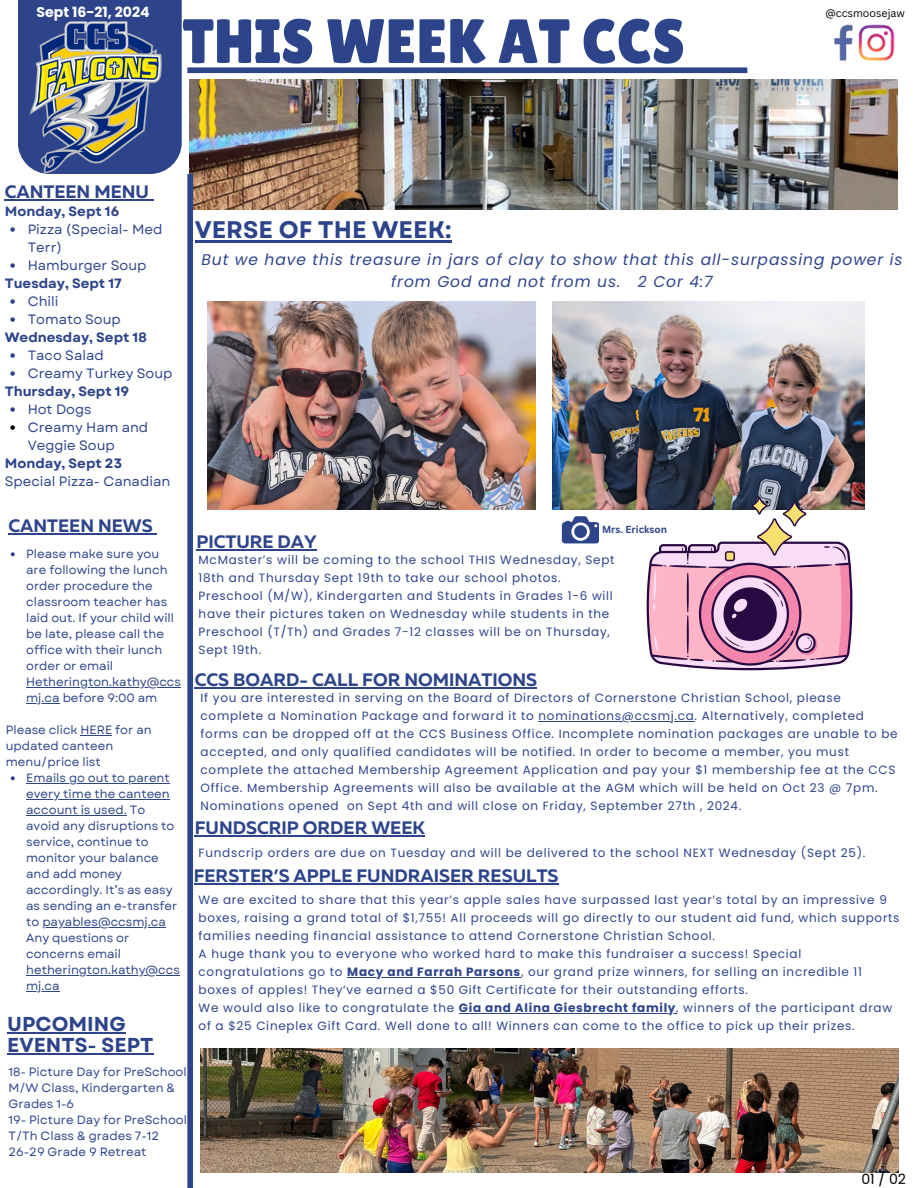
<style>
.page{position:relative;width:918px;height:1188px;background:#fff}
.page>*{position:absolute;margin:0;border:0;box-sizing:border-box;transform-origin:0 0}
.t1{font:62.55px "Lilita One";color:#2d448b}
.t2{font:700 24px "Garet";color:#2d448b}
.t3{font:700 20.1px/21.3px "Garet";color:#2d448b}
.t4{font:700 18px "Muller";color:#2d448b}
.t5{font:italic 15.45px/22.5px "Poppins";letter-spacing:.06em;color:#2d448b;text-align:center}
.t6{font:700 14.1px "Poppins";color:#fff}
.t7{font:14.1px "Poppins";color:#000}
.t8{font:13.5px/18px "Garet";color:#2d448b}
.t9{font:700 13.5px "Garet";color:#2d448b}
.t10{font:12px/18px "Poppins";letter-spacing:.06em;color:#2d448b}
.t11{font:12px/16px "Garet";color:#2d448b}
.t12{font:10.65px "Canva Sans";color:#000}
.t13{font:700 9.9px "Canva Sans";color:#2d448b}
.s1{font-weight:700}
</style>
<div class="page">
<img style="left:190px;top:79px;width:707px;height:131px">
<div style="left:18px;top:0;width:164px;height:171px;background:#2d448b"></div>
<div style="left:187px;top:67px;width:560px;height:6px;background:#2d448b"></div>
<img style="left:25px;top:20px;width:139px;height:154px">
<div style="left:187px;top:174px;width:6px;height:560px;background:#2d448b"></div>
<div style="left:187px;top:734px;width:6px;height:454px;background:#2d448b"></div>
<img style="left:834px;top:24px;width:61px;height:37px">
<img style="left:207px;top:301px;width:329px;height:208px">
<img style="left:552px;top:301px;width:313px;height:208px">
<svg style="left:646px;top:497px;width:207px;height:173px"></svg>
<svg style="left:562px;top:516px;width:37px;height:27px"></svg>
<img style="left:201px;top:1049px;width:697px;height:124px">
<hr style="left:5px;top:199px;width:144px;height:1px;background:#2d448b">
<hr style="left:195px;top:240px;width:257px;height:3px;background:#2d448b">
<hr style="left:539px;top:721px;width:156px;height:1px;background:#2d448b">
<svg style="left:10px;top:227px;width:5px;height:5px"></svg>
<svg style="left:10px;top:263px;width:5px;height:5px"></svg>
<svg style="left:10px;top:299px;width:5px;height:5px"></svg>
<svg style="left:10px;top:317px;width:5px;height:5px"></svg>
<svg style="left:10px;top:353px;width:5px;height:5px"></svg>
<svg style="left:10px;top:371px;width:5px;height:5px"></svg>
<svg style="left:10px;top:407px;width:5px;height:5px"></svg>
<svg style="left:10px;top:425px;width:5px;height:5px"></svg>
<hr style="left:8px;top:534px;width:145px;height:1px;background:#2d448b">
<svg style="left:11px;top:552px;width:4px;height:4px"></svg>
<hr style="left:26px;top:687px;width:155px;height:1px;background:#2d448b">
<hr style="left:26px;top:703px;width:34px;height:1px;background:#2d448b">
<hr style="left:81px;top:735px;width:31px;height:1px;background:#2d448b">
<svg style="left:11px;top:776px;width:4px;height:4px"></svg>
<hr style="left:26px;top:783px;width:144px;height:1px;background:#2d448b">
<hr style="left:26px;top:799px;width:144px;height:1px;background:#2d448b">
<hr style="left:26px;top:815px;width:101px;height:1px;background:#2d448b">
<hr style="left:42px;top:927px;width:124px;height:1px;background:#2d448b">
<hr style="left:26px;top:975px;width:154px;height:1px;background:#2d448b">
<hr style="left:26px;top:991px;width:34px;height:1px;background:#2d448b">
<hr style="left:7px;top:1032px;width:119px;height:1px;background:#2d448b">
<hr style="left:7px;top:1054px;width:146px;height:1px;background:#2d448b">
<hr style="left:195px;top:687px;width:342px;height:1px;background:#2d448b">
<hr style="left:195px;top:835px;width:230px;height:1px;background:#2d448b">
<hr style="left:196px;top:549px;width:121px;height:1px;background:#2d448b">
<hr style="left:194px;top:883px;width:365px;height:1px;background:#2d448b">
<hr style="left:347px;top:977px;width:174px;height:1px;background:#2d448b">
<hr style="left:459px;top:1013px;width:217px;height:1px;background:#2d448b">
<p class="t6" style="left:36px;top:2px;width:115px">Sept 16-21, 2024</p>
<p class="t12" style="left:826px;top:6px;width:81px">@ccsmoosejaw</p>
<h5 class="t1" style="left:183px;top:5px;width:504px">THIS WEEK AT CCS</h5>
<p class="t4" style="left:5px;top:184px;width:146px">CANTEEN MENU</p>
<p class="t9" style="left:5px;top:202px;width:116px">Monday, Sept 16</p>
<p class="t8" style="left:28px;top:220px;width:136px">Pizza (Special- Med<br>Terr)</p>
<p class="t8" style="left:28px;top:256px;width:120px">Hamburger Soup</p>
<p class="t9" style="left:5px;top:274px;width:119px">Tuesday, Sept 17</p>
<p class="t8" style="left:28px;top:292px;width:32px">Chili</p>
<p class="t8" style="left:28px;top:310px;width:95px">Tomato Soup</p>
<h2 class="t9" style="left:5px;top:328px;width:143px">Wednesday, Sept 18</h2>
<h6 class="t8" style="left:28px;top:346px;width:78px">Taco Salad</h6>
<p class="t8" style="left:28px;top:364px;width:146px">Creamy Turkey Soup</p>
<p class="t9" style="left:5px;top:382px;width:126px">Thursday, Sept 19</p>
<p class="t8" style="left:28px;top:400px;width:65px">Hot Dogs</p>
<p class="t8" style="left:28px;top:418px;width:122px">Creamy Ham and<br>Veggie Soup</p>
<h4 class="t9" style="left:5px;top:454px;width:119px">Monday, Sept 23</h4>
<p class="t8" style="left:5px;top:472px;width:167px">Special Pizza- Canadian</p>
<h4 class="t4" style="left:8px;top:519px;width:146px">CANTEEN NEWS</h4>
<p class="t11" style="left:26px;top:546px;width:149px">Please make sure you are following the lunch order procedure the classroom teacher has laid out. If your child will be late, please call the office with their lunch order or email</p>
<p class="t11" style="left:26px;top:674px;width:156px">Hetherington.kathy@ccs</p>
<p class="t11" style="left:26px;top:690px;width:133px">mj.ca before 9:00 am</p>
<p class="t11" style="left:6px;top:722px;width:147px">Please click HERE for an</p>
<p class="t11" style="left:6px;top:738px;width:109px">updated canteen</p>
<p class="t11" style="left:6px;top:754px;width:97px">menu/price list</p>
<p class="t11" style="left:26px;top:770px;width:145px">Emails go out to parent</p>
<p class="t11" style="left:26px;top:786px;width:153px">every time the canteen account is used. To avoid any disruptions to service, continue to monitor your balance and add money accordingly. It’s as easy as sending an e-transfer to payables@ccsmj.ca</p>
<h4 class="t11" style="left:26px;top:930px;width:105px">Any questions or concerns email</h4>
<p class="t11" style="left:26px;top:962px;width:155px">hetherington.kathy@ccs</p>
<h4 class="t11" style="left:26px;top:978px;width:35px">mj.ca</h4>
<p class="t3" style="left:7px;top:1014px;width:148px">UPCOMING<br>EVENTS- SEPT</p>
<h4 class="t11" style="left:8px;top:1063px;width:180px">18- Picture Day for PreSchool<br>M/W Class, Kindergarten &amp;<br>Grades 1-6</h4>
<p class="t11" style="left:8px;top:1111px;width:180px">19- Picture Day for PreSchool<br>T/Th Class &amp; grades 7-12</p>
<p class="t11" style="left:8px;top:1143px;width:140px">26-29 Grade 9 Retreat</p>
<p class="t2" style="left:195px;top:212px;width:258px">VERSE OF THE WEEK:</p>
<p class="t5" style="left:201px;top:248px;width:703px">But we have this treasure in jars of clay to show that this all-surpassing power is from God and not from us. 2 Cor 4:7</p>
<h6 class="t13" style="left:602px;top:522px;width:66px">Mrs. Erickson</h6>
<p class="t4" style="left:196px;top:534px;width:122px">PICTURE DAY</p>
<p class="t10" style="left:199px;top:551px;width:417px">McMaster’s will be coming to the school THIS Wednesday, Sept 18th and Thursday Sept 19th to take our school photos.<br>Preschool (M/W), Kindergarten and Students in Grades 1-6 will have their pictures taken on Wednesday while students in the Preschool (T/Th) and Grades 7-12 classes will be on Thursday, Sept 19th.</p>
<p class="t4" style="left:195px;top:672px;width:344px">CCS BOARD- CALL FOR NOMINATIONS</p>
<p class="t10" style="left:201px;top:689px;width:665px">If you are interested in serving on the Board of Directors of Cornerstone Christian School, please complete a Nomination Package and forward it to nominations@ccsmj.ca. Alternatively, completed</p>
<p class="t10" style="left:201px;top:725px;width:699px">forms can be dropped off at the CCS Business Office. Incomplete nomination packages are unable to be accepted, and only qualified candidates will be notified. In order to become a member, you must complete the attached Membership Agreement Application and pay your $1 membership fee at the CCS Office. Membership Agreements will also be available at the AGM which will be held on Oct 23 @ 7pm.<br>Nominations opened on Sept 4th and will close on Friday, September 27th , 2024.</p>
<p class="t4" style="left:195px;top:820px;width:232px">FUNDSCRIP ORDER WEEK</p>
<p class="t10" style="left:199px;top:844px;width:668px">Fundscrip orders are due on Tuesday and will be delivered to the school NEXT Wednesday (Sept 25).</p>
<h6 class="t4" style="left:194px;top:868px;width:366px">FERSTER’S APPLE FUNDRAISER RESULTS</h6>
<p class="t10" style="left:199px;top:891px;width:702px">We are excited to share that this year’s apple sales have surpassed last year’s total by an impressive 9 boxes, raising a grand total of $1,755! All proceeds will go directly to our student aid fund, which supports families needing financial assistance to attend Cornerstone Christian School.<br>A huge thank you to everyone who worked hard to make this fundraiser a success! Special congratulations go to <span class="s1">Macy and Farrah Parsons</span>, our grand prize winners, for selling an incredible 11 boxes of apples! They’ve earned a $50 Gift Certificate for their outstanding efforts.<br>We would also like to congratulate the <span class="s1">Gia and Alina Giesbrecht family</span>, winners of the participant draw of a $25 Cineplex Gift Card. Well done to all! Winners can come to the office to pick up their prizes.</p>
<h3 class="t7" style="left:861px;top:1169px;width:46px">01 / 02</h3>
</div>
